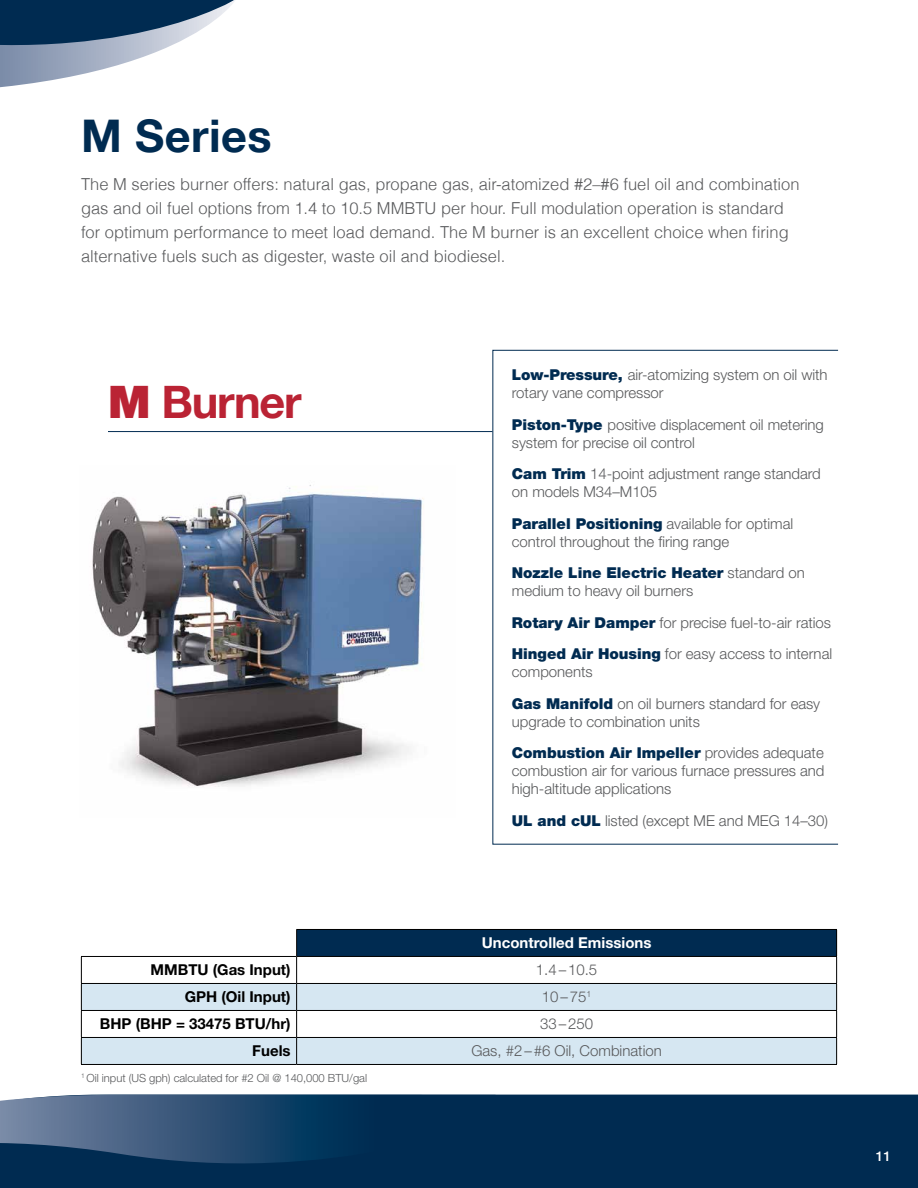
<style>
.page{position:relative;width:918px;height:1188px;background:#fff}
.page>*{position:absolute;margin:0;border:0;box-sizing:border-box;transform-origin:0 0}
.t1{font:700 45px "Helvetica Neue LT Pro";letter-spacing:.01em;color:#002b51}
.t2{font:700 45px "Helvetica Neue LT Std";letter-spacing:-.03em;color:#ba2334}
.t3{font:300 16.5px/24px "Helvetica";color:#58595b}
.t4{font:300 15px/18px "Helvetica Neue LT Std";letter-spacing:-.005em;color:#58595b}
.t5{font:700 15px "Helvetica Neue LT Std";color:#000}
.t6{font:700 15px "Helvetica Neue LT Std";color:#fff}
.t7{font:500 13.5px "Helvetica Neue LT Pro";color:#fff}
.t8{font:300 11.25px "Helvetica Neue LT Std";letter-spacing:-.005em;color:#58595b}
.s1{font-weight:900}
.s2{font-weight:900;color:#002b51}
</style>
<div class="page">
<svg style="left:0;top:0;width:235px;height:88px"></svg>
<div style="left:495px;top:1095px;width:423px;height:93px;background:#002b51"></div>
<svg style="left:0;top:1095px;width:495px;height:93px;background:#194064"></svg>
<img style="left:92px;top:485px;width:332px;height:302px">
<div style="left:297px;top:929px;width:540px;height:27px;background:#002b51"></div>
<svg style="left:82px;top:984px;width:754px;height:80px;fill:#d6e7f2"></svg>
<hr style="left:296px;top:929px;width:541px;height:1px;background:#000">
<hr style="left:81px;top:956px;width:216px;height:1px;background:#000">
<hr style="left:297px;top:956px;width:540px;height:1px;background:#000">
<hr style="left:81px;top:983px;width:216px;height:1px;background:#000">
<hr style="left:297px;top:983px;width:540px;height:1px;background:#000">
<hr style="left:81px;top:1010px;width:216px;height:1px;background:#000">
<hr style="left:297px;top:1010px;width:540px;height:1px;background:#000">
<hr style="left:81px;top:1037px;width:216px;height:1px;background:#000">
<svg style="left:81px;top:957px;width:1px;height:107px"></svg>
<hr style="left:297px;top:1037px;width:540px;height:1px;background:#000">
<svg style="left:296px;top:930px;width:1px;height:134px"></svg>
<svg style="left:836px;top:930px;width:1px;height:134px"></svg>
<hr style="left:81px;top:1064px;width:216px;height:1px;background:#000">
<hr style="left:297px;top:1064px;width:540px;height:1px;background:#000">
<hr style="left:108px;top:431px;width:384px;height:1px;background:#002b51">
<h1 class="t1" style="left:81px;top:108px;width:192px">M Series</h1>
<p class="t3" style="left:81px;top:171px;width:720px">The M series burner offers: natural gas, propane gas, air-atomized #2–#6 fuel oil and combination gas and oil fuel options from 1.4 to 10.5 MMBTU per hour. Full modulation operation is standard for optimum performance to meet load demand. The M burner is an excellent choice when firing alternative fuels such as digester, waste oil and biodiesel.</p>
<h1 class="t2" style="left:108px;top:374px;width:195px"><span class="s1">M</span> Burner</h1>
<p class="t4" style="left:512px;top:365px;width:317px"><span class="s2">Low-Pressure,</span> air-atomizing system on oil with rotary vane compressor</p>
<p class="t4" style="left:512px;top:415px;width:313px"><span class="s2">Piston-Type</span> positive displacement oil metering system for precise oil control</p>
<p class="t4" style="left:512px;top:464px;width:311px"><span class="s2">Cam Trim</span> 14-point adjustment range standard on models M34–M105</p>
<p class="t4" style="left:512px;top:514px;width:283px"><span class="s2">Parallel Positioning</span> available for optimal control throughout the firing range</p>
<p class="t4" style="left:512px;top:563px;width:294px"><span class="s2">Nozzle Line Electric Heater</span> standard on medium to heavy oil burners</p>
<p class="t4" style="left:512px;top:606px;width:322px;line-height:31.5px"><span class="s2">Rotary Air Damper</span> for precise fuel-to-air ratios<br><span class="s2">Hinged Air Housing</span> for easy access to internal</p>
<p class="t4" style="left:512px;top:656px;width:310px;line-height:31.5px">components<br><span class="s2">Gas Manifold</span> on oil burners standard for easy</p>
<p class="t4" style="left:512px;top:705px;width:313px;line-height:31.5px">upgrade to combination units<br><span class="s2">Combustion Air Impeller</span> provides adequate</p>
<p class="t4" style="left:512px;top:761px;width:314px">combustion air for various furnace pressures and high-altitude applications</p>
<p class="t4" style="left:512px;top:811px;width:318px"><span class="s2">UL and cUL</span> listed (except ME and MEG 14–30)</p>
<p class="t6" style="left:482px;top:934px;width:171px">Uncontrolled Emissions</p>
<p class="t5" style="left:151px;top:961px;width:141px">MMBTU (Gas Input)</p>
<p class="t4" style="left:536px;top:961px;width:63px">1.4–10.5</p>
<p class="t5" style="left:185px;top:988px;width:107px">GPH (Oil Input)</p>
<p class="t4" style="left:542px;top:988px;width:51px">10–75<sup>1</sup></p>
<p class="t5" style="left:100px;top:1015px;width:192px">BHP (BHP = 33475 BTU/hr)</p>
<p class="t4" style="left:540px;top:1015px;width:54px">33–250</p>
<p class="t5" style="left:252px;top:1042px;width:40px">Fuels</p>
<p class="t4" style="left:471px;top:1042px;width:192px">Gas, #2–#6 Oil, Combination</p>
<p class="t8" style="left:81px;top:1071px;width:288px"><sup>1</sup> Oil input (US gph) calculated for #2 Oil @ 140,000 BTU/gal</p>
<p class="t7" style="left:876px;top:1148px;width:17px">11</p>
</div>
